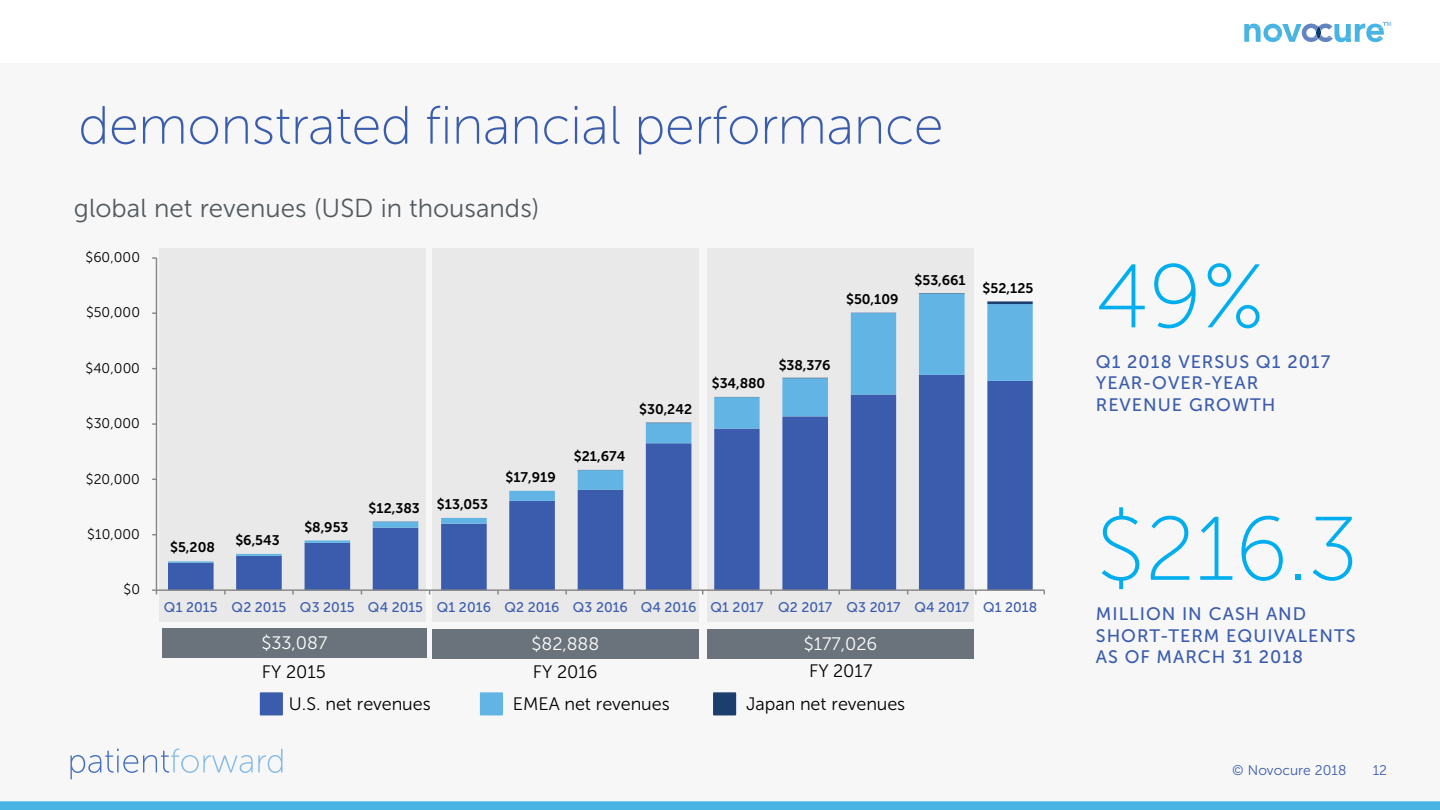
<style>
.page{position:relative;width:1440px;height:810px;background:#fff}
.page>*{position:absolute;margin:0;border:0;box-sizing:border-box;transform-origin:0 0}
.t1{font:90px "Museo Sans 100";color:#00aeef}
.t2{font:54px "Museo Sans Rounded 100";color:#3a5cac}
.t3{font:26px "Museo Sans 300";color:#525a60}
.t4{font:18px/21.6px "Museo Sans 500";letter-spacing:.055em;color:#3b5cad}
.t5{font:18px "Museo Sans 300";letter-spacing:-.005em;color:#000}
.t6{font:18px "Museo Sans 300";color:#fff}
.t7{font:14px "Museo Sans 700";color:#000}
.t8{font:14px "Museo Sans 500";letter-spacing:.01em;color:#3b5cad}
.t9{font:14px "Museo Sans 300";letter-spacing:-.005em;color:#000}
.t10{font:14px "Museo Sans 300";color:#3a5cac}
</style>
<div class="page">
<div style="left:0;top:63px;width:1440px;height:742px;background:#f7f7f7"></div>
<div style="left:0;top:801px;width:1440px;height:9px;background:#47b4e4"></div>
<svg style="left:1244px;top:22px;width:147px;height:20px"></svg>
<svg style="left:71px;top:749px;width:211px;height:30px"></svg>
<div style="left:707px;top:249px;width:267px;height:373px;background:#e9e9e9"></div>
<div style="left:432px;top:249px;width:266px;height:373px;background:#e9e9e9"></div>
<div style="left:160px;top:249px;width:266px;height:373px;background:#e9e9e9"></div>
<svg style="left:168px;top:563px;width:865px;height:26px;fill:#3b5cad"></svg>
<svg style="left:168px;top:294px;width:865px;height:269px"></svg>
<hr style="left:373px;top:522px;width:45px;height:1px;background:#1b3e6f">
<hr style="left:578px;top:470px;width:45px;height:1px;background:#1b3e6f">
<hr style="left:646px;top:423px;width:45px;height:1px;background:#1b3e6f">
<hr style="left:714px;top:397px;width:46px;height:1px;background:#1b3e6f">
<hr style="left:782px;top:378px;width:46px;height:1px;background:#1b3e6f">
<hr style="left:851px;top:313px;width:45px;height:1px;background:#1b3e6f">
<hr style="left:919px;top:293px;width:46px;height:1px;background:#1b3e6f">
<hr style="left:987px;top:301px;width:46px;height:3px;background:#1b3e6f">
<hr style="left:156px;top:258px;width:1px;height:332px;background:#868686">
<hr style="left:156px;top:589px;width:888px;height:2px;background:#868686">
<svg style="left:152px;top:589px;width:5px;height:5px"></svg>
<div style="left:260px;top:692px;width:23px;height:23px;background:#3b5cad"></div>
<div style="left:480px;top:692px;width:23px;height:23px;background:#61b4e4"></div>
<div style="left:162px;top:628px;width:265px;height:30px;background:#6a737b"></div>
<div style="left:432px;top:629px;width:266px;height:30px;background:#6a737b"></div>
<div style="left:707px;top:629px;width:267px;height:30px;background:#6a737b"></div>
<div style="left:713px;top:692px;width:23px;height:23px;background:#1b3e6f;border:2px solid #1b3e6f"></div>
<p class="t2" style="left:78px;top:97px;width:866px">demonstrated financial performance</p>
<p class="t3" style="left:74px;top:194px;width:467px">global net revenues (USD in thousands)</p>
<p class="t9" style="left:86px;top:250px;width:56px">$60,000</p>
<p class="t9" style="left:86px;top:305px;width:56px">$50,000</p>
<p class="t9" style="left:85px;top:360px;width:56px">$40,000</p>
<p class="t9" style="left:86px;top:416px;width:56px">$30,000</p>
<p class="t9" style="left:86px;top:471px;width:56px">$20,000</p>
<p class="t9" style="left:87px;top:527px;width:54px">$10,000</p>
<p class="t9" style="left:124px;top:582px;width:18px">$0</p>
<p class="t7" style="left:170px;top:540px;width:46px">$5,208</p>
<p class="t7" style="left:235px;top:532px;width:46px">$6,543</p>
<p class="t7" style="left:304px;top:519px;width:46px">$8,953</p>
<p class="t7" style="left:846px;top:291px;width:54px">$50,109</p>
<p class="t7" style="left:914px;top:272px;width:53px">$53,661</p>
<p class="t7" style="left:983px;top:280px;width:52px">$52,125</p>
<p class="t7" style="left:369px;top:500px;width:53px">$12,383</p>
<p class="t7" style="left:437px;top:497px;width:53px">$13,053</p>
<p class="t7" style="left:506px;top:469px;width:52px">$17,919</p>
<p class="t7" style="left:574px;top:449px;width:53px">$21,674</p>
<p class="t7" style="left:639px;top:401px;width:54px">$30,242</p>
<p class="t7" style="left:712px;top:376px;width:55px">$34,880</p>
<p class="t7" style="left:779px;top:357px;width:53px">$38,376</p>
<p class="t8" style="left:164px;top:600px;width:55px">Q1 2015</p>
<p class="t8" style="left:232px;top:600px;width:56px">Q2 2015</p>
<p class="t8" style="left:300px;top:600px;width:56px">Q3 2015</p>
<p class="t8" style="left:368px;top:600px;width:57px">Q4 2015</p>
<p class="t8" style="left:437px;top:600px;width:56px">Q1 2016</p>
<p class="t8" style="left:505px;top:600px;width:57px">Q2 2016</p>
<p class="t8" style="left:573px;top:600px;width:57px">Q3 2016</p>
<p class="t8" style="left:641px;top:600px;width:57px">Q4 2016</p>
<p class="t8" style="left:710px;top:600px;width:55px">Q1 2017</p>
<p class="t8" style="left:778px;top:600px;width:56px">Q2 2017</p>
<p class="t8" style="left:846px;top:600px;width:56px">Q3 2017</p>
<p class="t8" style="left:914px;top:600px;width:56px">Q4 2017</p>
<p class="t8" style="left:983px;top:600px;width:56px">Q1 2018</p>
<p class="t6" style="left:261px;top:634px;width:68px">$33,087</p>
<p class="t6" style="left:531px;top:634px;width:69px">$82,888</p>
<p class="t5" style="left:262px;top:662px;width:66px">FY 2015</p>
<p class="t5" style="left:533px;top:662px;width:66px">FY 2016</p>
<p class="t6" style="left:804px;top:634px;width:75px">$177,026</p>
<p class="t5" style="left:809px;top:661px;width:65px">FY 2017</p>
<p class="t5" style="left:289px;top:694px;width:143px">U.S. net revenues</p>
<p class="t5" style="left:513px;top:694px;width:158px">EMEA net revenues</p>
<p class="t5" style="left:746px;top:694px;width:161px">Japan net revenues</p>
<p class="t1" style="left:1096px;top:249px;width:171px">49%</p>
<p class="t4" style="left:1096px;top:351px;width:236px">Q1 2018 VERSUS Q1 2017<br>YEAR-OVER-YEAR<br>REVENUE GROWTH</p>
<p class="t1" style="left:1096px;top:501px;width:264px">$216.3</p>
<p class="t4" style="left:1096px;top:603px;width:212px">MILLION IN CASH AND</p>
<p class="t4" style="left:1096px;top:625px;width:261px">SHORT-TERM EQUIVALENTS</p>
<p class="t4" style="left:1096px;top:646px;width:209px">AS OF MARCH 31 2018</p>
<p class="t10" style="left:1232px;top:762px;width:116px">© Novocure 2018</p>
<p class="t10" style="left:1373px;top:762px;width:16px">12</p>
</div>
